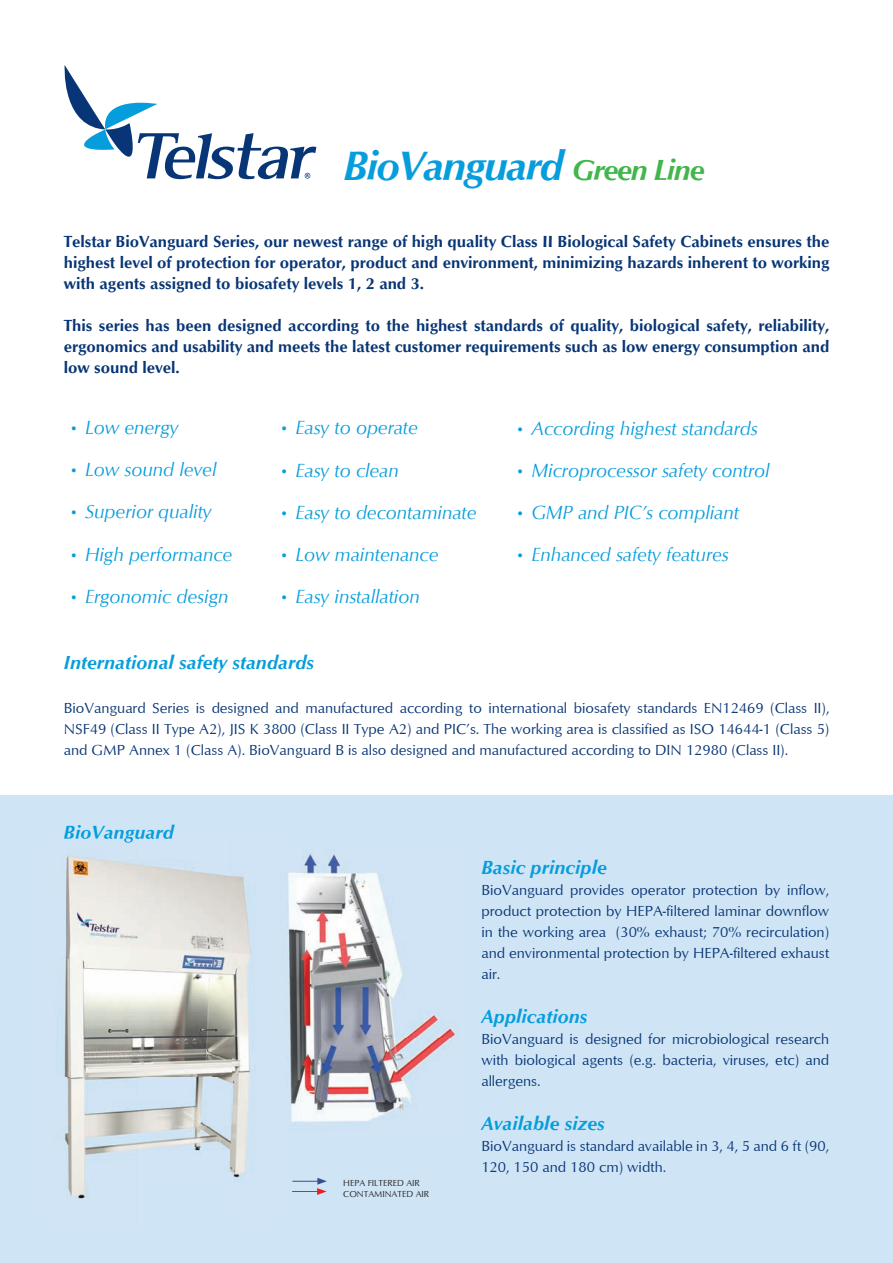
<style>
.page{position:relative;width:893px;height:1263px;background:#fff}
.page>*{position:absolute;margin:0;border:0;box-sizing:border-box;transform-origin:0 0}
.t1{font:italic 700 42px "Optimum";letter-spacing:-.04em;color:#069ddc}
.t2{font:italic 19.5px "Optimum";letter-spacing:-.005em;color:#069ddc}
.t3{font:italic 700 19.5px "Optimum";color:#069ddc}
.t4{font:700 16.5px/21px "Optimum";letter-spacing:-.005em;color:#083575;text-align:justify}
.t5{font:15px/21px "Optimum";letter-spacing:-.005em;color:#083575;text-align:justify}
.t6{font:9px/10.5px "Optimum";letter-spacing:-.005em;color:#231f20}
.s1{font-size:30px;color:#41b64b}
</style>
<div class="page">
<div style="left:0;top:795px;width:893px;height:468px;background:#cfe5f6"></div>
<svg style="left:64px;top:65px;width:252px;height:115px"></svg>
<img style="left:61px;top:855px;width:190px;height:344px">
<img style="left:64px;top:838px;width:108px;height:5px">
<img style="left:288px;top:853px;width:168px;height:269px">
<svg style="left:292px;top:1178px;width:35px;height:17px"></svg>
<h1 class="t1" style="left:343px;top:141px;width:363px">BioVanguard <span class="s1">Green Line</span></h1>
<p class="t4" style="left:64px;top:231px;width:767px">Telstar BioVanguard Series, our newest range of high quality Class II Biological Safety Cabinets ensures the highest level of protection for operator, product and environment, minimizing hazards inherent to working with agents assigned to biosafety levels 1, 2 and 3.</p>
<p class="t4" style="left:64px;top:315px;width:767px">This series has been designed according to the highest standards of quality, biological safety, reliability, ergonomics and usability and meets the latest customer requirements such as low energy consumption and low sound level.</p>
<h2 class="t2" style="left:68px;top:417px;width:112px">• Low energy</h2>
<h2 class="t2" style="left:68px;top:459px;width:150px">• Low sound level</h2>
<h2 class="t2" style="left:68px;top:501px;width:145px">• Superior quality</h2>
<h2 class="t2" style="left:68px;top:543px;width:166px">• High performance</h2>
<h2 class="t2" style="left:68px;top:585px;width:162px">• Ergonomic design</h2>
<h2 class="t2" style="left:278px;top:417px;width:141px">• Easy to operate</h2>
<h2 class="t2" style="left:278px;top:459px;width:122px">• Easy to clean</h2>
<h2 class="t2" style="left:278px;top:501px;width:200px">• Easy to decontaminate</h2>
<h2 class="t2" style="left:278px;top:543px;width:162px">• Low maintenance</h2>
<h2 class="t2" style="left:278px;top:585px;width:143px">• Easy installation</h2>
<h2 class="t2" style="left:514px;top:417px;width:245px">• According highest standards</h2>
<h2 class="t2" style="left:514px;top:459px;width:257px">• Microprocessor safety control</h2>
<h2 class="t2" style="left:514px;top:501px;width:226px">• GMP and PIC’s compliant</h2>
<h2 class="t2" style="left:514px;top:543px;width:216px">• Enhanced safety features</h2>
<h2 class="t3" style="left:64px;top:650px;width:252px">International safety standards</h2>
<p class="t5" style="left:64px;top:697px;width:767px">BioVanguard Series is designed and manufactured according to international biosafety standards EN12469 (Class II), NSF49 (Class II Type A2), JIS K 3800 (Class II Type A2) and PIC’s. The working area is classified as ISO 14644-1 (Class 5) and GMP Annex 1 (Class A). BioVanguard B is also designed and manufactured according to DIN 12980 (Class II).</p>
<h2 class="t3" style="left:64px;top:821px;width:112px">BioVanguard</h2>
<p class="t6" style="left:343px;top:1177px;width:88px">HEPA FILTERED AIR<br>CONTAMINATED AIR</p>
<h2 class="t3" style="left:481px;top:855px;width:127px">Basic principle</h2>
<p class="t5" style="left:481px;top:878px;width:349px">BioVanguard provides operator protection by inflow, product protection by HEPA-filtered laminar downflow in the working area (30% exhaust; 70% recirculation) and environmental protection by HEPA-filtered exhaust air.</p>
<h2 class="t3" style="left:481px;top:1005px;width:108px">Applications</h2>
<p class="t5" style="left:481px;top:1028px;width:349px">BioVanguard is designed for microbiological research with biological agents (e.g. bacteria, viruses, etc) and allergens.</p>
<h2 class="t3" style="left:481px;top:1112px;width:125px">Available sizes</h2>
<p class="t5" style="left:481px;top:1135px;width:349px">BioVanguard is standard available in 3, 4, 5 and 6 ft (90,<br>120, 150 and 180 cm) width.</p>
</div>
